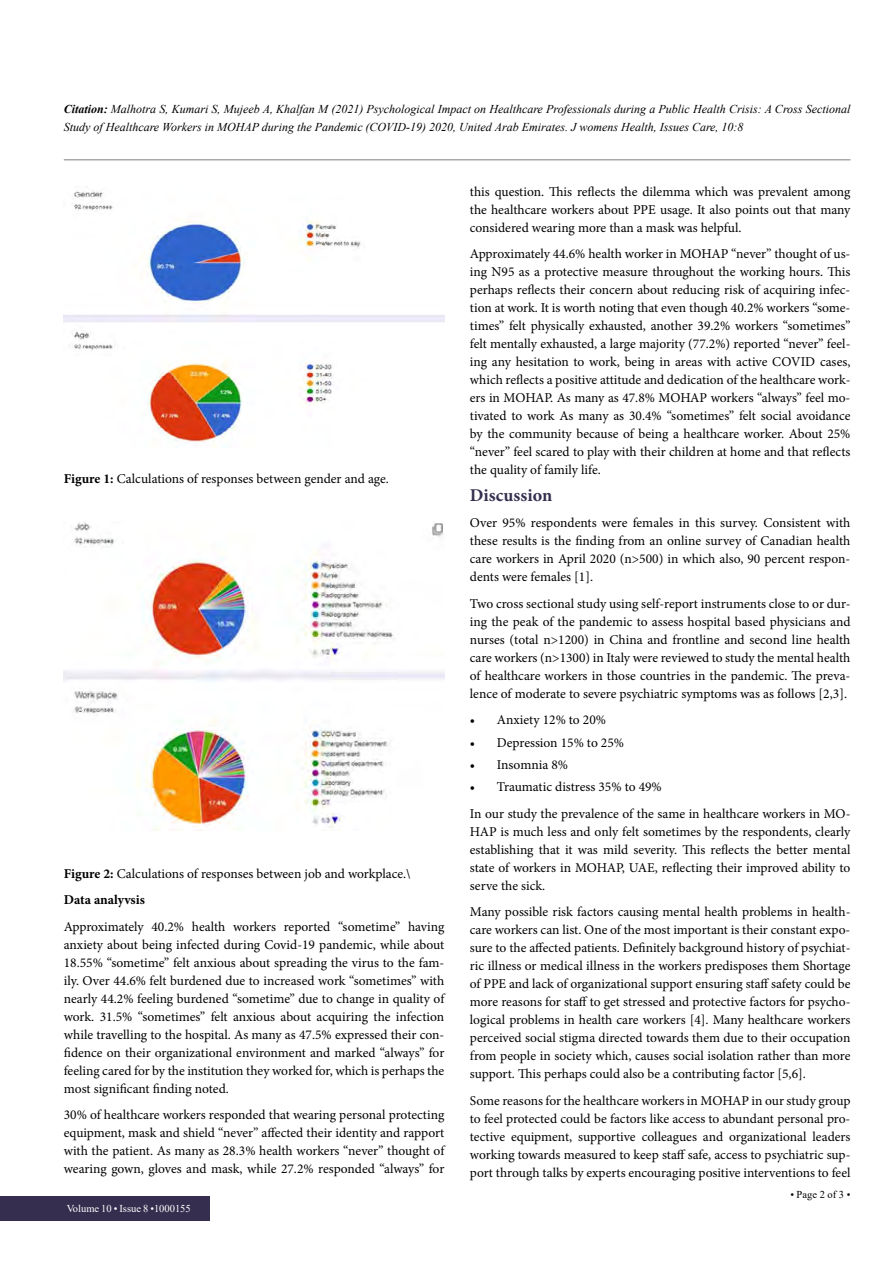
<style>
.page{position:relative;width:893px;height:1263px;background:#fff}
.page>*{position:absolute;margin:0;border:0;box-sizing:border-box;transform-origin:0 0}
.t1{font:700 18px "Minion Pro";color:#352e4f}
.t2{font:13.5px/18px "Minion Pro";color:#000;text-align:justify}
.t3{font:italic 12px/18px "Times New Roman";color:#000}
.t4{font:10.5px "Times New Roman";color:#fff}
.t5{font:10.5px "Times New Roman";color:#000}
.s1{font-weight:700}
</style>
<div class="page">
<hr style="left:64px;top:159px;width:786px;height:1px;background:#808080">
<div style="left:0;top:1196px;width:209px;height:24px;background:#352e4f"></div>
<img style="left:64px;top:191px;width:380px;height:257px">
<img style="left:64px;top:522px;width:380px;height:309px">
<p class="t3" style="left:64px;top:100px;width:788px"><span class="s1">Citation:</span> Malhotra S, Kumari S, Mujeeb A, Khalfan M (2021) Psychological Impact on Healthcare Professionals during a Public Health Crisis: A Cross Sectional<br>Study of Healthcare Workers in MOHAP during the Pandemic (COVID-19) 2020, United Arab Emirates. J womens Health, Issues Care, 10:8</p>
<p class="t2" style="left:64px;top:470px;width:327px"><span class="s1">Figure 1:</span> Calculations of responses between gender and age.</p>
<p class="t2" style="left:64px;top:860px;width:348px;line-height:26.5px"><span class="s1">Figure 2:</span> Calculations of responses between job and workplace.\<br><span class="s1">Data analyvsis</span></p>
<p class="t2" style="left:64px;top:918px;width:382px">Approximately 40.2% health workers reported “sometime” having anxiety about being infected during Covid-19 pandemic, while about 18.55% “sometime” felt anxious about spreading the virus to the fam&shy;ily. Over 44.6% felt burdened due to increased work “sometimes” with nearly 44.2% feeling burdened “sometime” due to change in quality of work. 31.5% “sometimes” felt anxious about acquiring the infection while travelling to the hospital. As many as 47.5% expressed their con&shy;fidence on their organizational environment and marked “always” for feeling cared for by the institution they worked for, which is perhaps the most significant finding noted.</p>
<p class="t2" style="left:64px;top:1106px;width:382px">30% of healthcare workers responded that wearing personal protecting equipment, mask and shield “never” affected their identity and rapport with the patient. As many as 28.3% health workers “never” thought of wearing gown, gloves and mask, while 27.2% responded “always” for</p>
<p class="t4" style="left:67px;top:1201px;width:126px">Volume 10 • Issue 8 •1000155</p>
<p class="t2" style="left:470px;top:183px;width:382px">this question. This reflects the dilemma which was prevalent among the healthcare workers about PPE usage. It also points out that many considered wearing more than a mask was helpful.</p>
<p class="t2" style="left:470px;top:245px;width:382px">Approximately 44.6% health worker in MOHAP “never” thought of us&shy;ing N95 as a protective measure throughout the working hours. This perhaps reflects their concern about reducing risk of acquiring infec&shy;tion at work. It is worth noting that even though 40.2% workers “some&shy;times” felt physically exhausted, another 39.2% workers “sometimes” felt mentally exhausted, a large majority (77.2%) reported “never” feel&shy;ing any hesitation to work, being in areas with active COVID cases, which reflects a positive attitude and dedication of the healthcare work&shy;ers in MOHAP. As many as 47.8% MOHAP workers “always” feel mo&shy;tivated to work As many as 30.4% “sometimes” felt social avoidance by the community because of being a healthcare worker. About 25% “never” feel scared to play with their children at home and that reflects the quality of family life.</p>
<h1 class="t1" style="left:470px;top:482px;width:84px">Discussion</h1>
<p class="t2" style="left:470px;top:514px;width:382px">Over 95% respondents were females in this survey. Consistent with these results is the finding from an online survey of Canadian health care workers in April 2020 (n&gt;500) in which also, 90 percent respon&shy;dents were females [1].</p>
<p class="t2" style="left:470px;top:595px;width:382px">Two cross sectional study using self-report instruments close to or dur&shy;ing the peak of the pandemic to assess hospital based physicians and nurses (total n&gt;1200) in China and frontline and second line health care workers (n&gt;1300) in Italy were reviewed to study the mental health of healthcare workers in those countries in the pandemic. The preva&shy;lence of moderate to severe psychiatric symptoms was as follows [2,3].</p>
<p class="t2" style="left:470px;top:711px;width:138px">• Anxiety 12% to 20%</p>
<p class="t2" style="left:470px;top:733px;width:156px">• Depression 15% to 25%</p>
<p class="t2" style="left:470px;top:756px;width:100px">• Insomnia 8%</p>
<p class="t2" style="left:470px;top:774px;width:382px;line-height:26.5px">• Traumatic distress 35% to 49%<br>In our study the prevalence of the same in healthcare workers in MO-</p>
<p class="t2" style="left:470px;top:822px;width:382px">HAP is much less and only felt sometimes by the respondents, clearly establishing that it was mild severity. This reflects the better mental state of workers in MOHAP, UAE, reflecting their improved ability to serve the sick.</p>
<p class="t2" style="left:470px;top:903px;width:382px">Many possible risk factors causing mental health problems in health&shy;care workers can list. One of the most important is their constant expo&shy;sure to the affected patients. Definitely background history of psychiat&shy;ric illness or medical illness in the workers predisposes them Shortage of PPE and lack of organizational support ensuring staff safety could be more reasons for staff to get stressed and protective factors for psycho&shy;logical problems in health care workers [4]. Many healthcare workers perceived social stigma directed towards them due to their occupation from people in society which, causes social isolation rather than more support. This perhaps could also be a contributing factor [5,6].</p>
<p class="t2" style="left:470px;top:1091px;width:382px">Some reasons for the healthcare workers in MOHAP in our study group to feel protected could be factors like access to abundant personal pro&shy;tective equipment, supportive colleagues and organizational leaders working towards measured to keep staff safe, access to psychiatric sup&shy;port through talks by experts encouraging positive interventions to feel</p>
<p class="t5" style="left:790px;top:1186px;width:62px">• Page 2 of 3 •</p>
</div>
